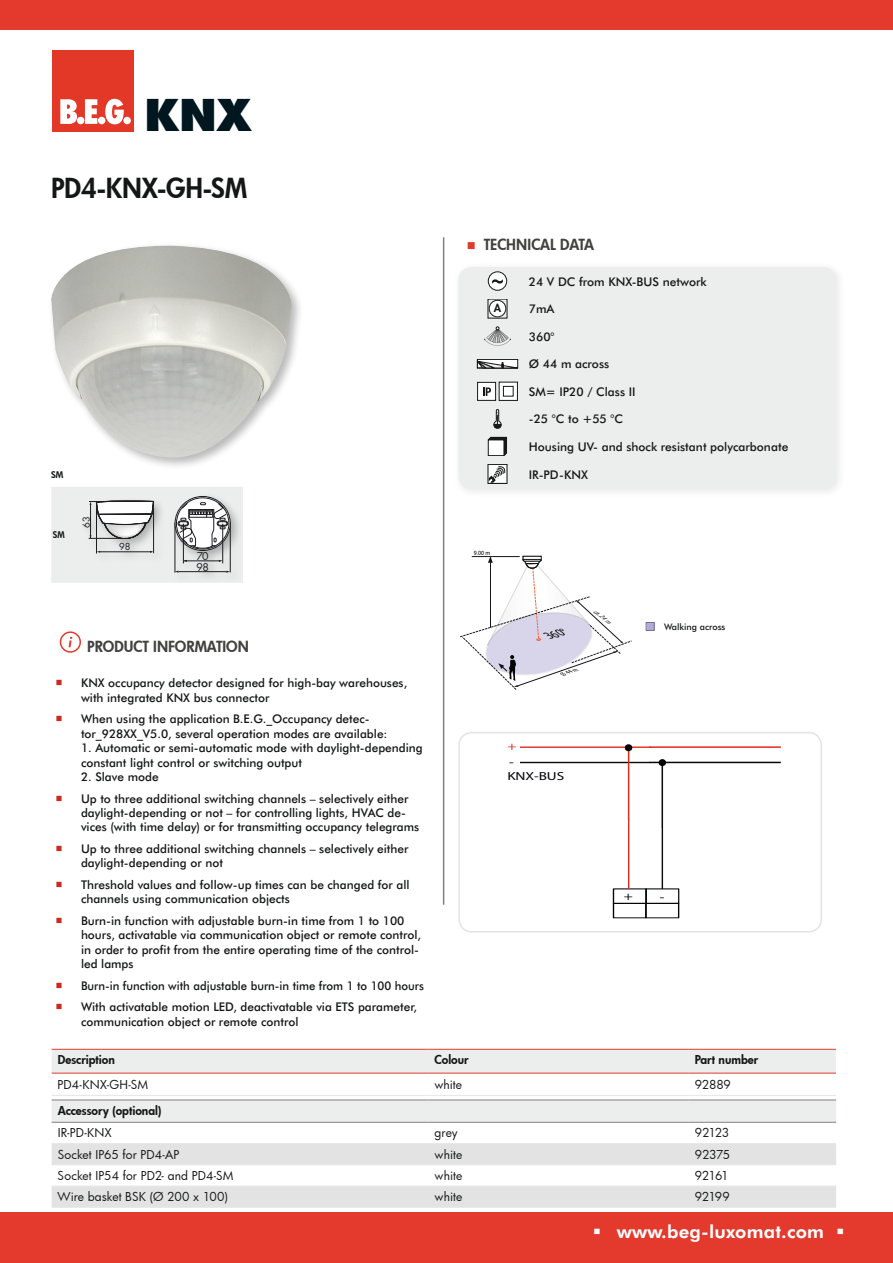
<style>
.page{position:relative;width:893px;height:1263px;background:#fff}
.page>*{position:absolute;margin:0;border:0;box-sizing:border-box;transform-origin:0 0}
.t1{font:800 42.6px "Futura";color:#00171f}
.t2{font:800 27px "Futura";color:#151616}
.t3{font:800 18px "Futura BT";letter-spacing:.01em;color:#fff}
.t4{font:800 15px "Futura";color:#414140}
.Absatzformat_3{font:500 12px/14.4px "Futura BT";color:#151616}
.t5{font:12px "Futura";color:#151616}
.Absatzformat_3-2{font:500 12px "Futura BT";color:#151616;scale:.95 1}
.t6{font:800 12px/22.4px "Futura";color:#151616}
.t7{font:11.7px "Myriad Pro";color:#010307;scale:1.3 1}
.t8{font:11.7px/16px "Myriad Pro";color:#df2d1f;scale:1.3 1}
.t9{font:italic 11.25px "Frutiger";color:#000}
.t10{font:800 10.8px "Futura";color:#171818}
.t11{font:10.5px/10.8px "Futura";color:#1c1c1f}
.t12{font:9.45px "Futura";color:#1d1d20}
.t13{font:500 9px "Futura BT";color:#151616}
.t14{font:800 9px "Futura";color:#151616}
.t15{font:800 9px "Futura";color:#151616;scale:.96 1}
.t16{font:6.3px "Frutiger";color:#000;scale:.92 1}
.t17{font:italic 5.7px "Frutiger";color:#000}
.t18{font:italic 5.55px "Frutiger";color:#000}
.s1{color:#e4392d}
.s2{font-family:"Minion Pro";font-weight:400;font-size:18px;color:#cb2b1e}
.s3{font-weight:400}
.s4{color:#010307}
</style>
<div class="page">
<div style="left:0;top:1212px;width:893px;height:51px;background:#e4392d"></div>
<div style="left:0;top:0;width:893px;height:30px;background:#e4392d"></div>
<div style="left:452px;top:261px;width:394px;height:238px;background:#fafafa"></div>
<div style="left:458px;top:267px;width:378px;height:222px;background:#eceded;border-radius:13px"></div>
<svg style="left:476px;top:271px;width:43px;height:213px"></svg>
<div style="left:488px;top:272px;width:19px;height:18px;background:#fff;border-radius:50%"></div>
<div style="left:488px;top:271px;width:19px;height:20px;border:1px solid #171818;border-radius:50%"></div>
<svg style="left:492px;top:279px;width:11px;height:5px"></svg>
<div style="left:489px;top:300px;width:17px;height:17px;background:#fff;border-radius:50%"></div>
<div style="left:489px;top:300px;width:17px;height:17px;border:1px solid #171818;border-radius:50%"></div>
<div style="left:488px;top:299px;width:19px;height:19px;border:1px solid #171818"></div>
<svg style="left:484px;top:327px;width:27px;height:19px"></svg>
<svg style="left:477px;top:359px;width:41px;height:9px"></svg>
<div style="left:478px;top:382px;width:18px;height:18px;background:#fff"></div>
<div style="left:477px;top:382px;width:19px;height:19px;border:1px solid #171818"></div>
<svg style="left:483px;top:387px;width:8px;height:9px"></svg>
<svg style="left:501px;top:384px;width:15px;height:15px"></svg>
<div style="left:499px;top:382px;width:19px;height:19px;border:1px solid #171818"></div>
<div style="left:503px;top:386px;width:10px;height:10px;background:#fff"></div>
<div style="left:503px;top:386px;width:10px;height:10px;border:1px solid #171818"></div>
<svg style="left:494px;top:409px;width:7px;height:19px"></svg>
<svg style="left:488px;top:437px;width:19px;height:19px"></svg>
<div style="left:488px;top:440px;width:16px;height:16px;background:#fff"></div>
<div style="left:488px;top:440px;width:16px;height:16px;border:1px solid #171818"></div>
<svg style="left:490px;top:466px;width:15px;height:15px"></svg>
<div style="left:488px;top:464px;width:19px;height:19px;border:1px solid #171818"></div>
<svg style="left:460px;top:556px;width:172px;height:134px"></svg>
<svg style="left:646px;top:622px;width:8px;height:8px"></svg>
<svg style="left:520px;top:744px;width:261px;height:174px"></svg>
<div style="left:458px;top:732px;width:364px;height:200px;border:2px solid #e3e3e3;border-radius:13px"></div>
<div style="left:48px;top:242px;width:256px;height:228px;background:#151616;opacity:.3"></div>
<img style="left:51px;top:246px;width:240px;height:212px">
<svg style="left:51px;top:487px;width:192px;height:96px;background:#d9dada"></svg>
<div style="left:60px;top:631px;width:21px;height:22px;border:2px solid #e4392d;border-radius:50%"></div>
<svg style="left:69px;top:637px;width:3px;height:10px"></svg>
<svg style="left:52px;top:1049px;width:784px;height:73px"></svg>
<svg style="left:52px;top:1144px;width:784px;height:63px;fill:#e3e3e3"></svg>
<hr style="left:52px;top:1143px;width:377px;height:1px;background:#e6e7e7">
<hr style="left:429px;top:1143px;width:260px;height:1px;background:#e6e7e7">
<hr style="left:689px;top:1143px;width:147px;height:1px;background:#e6e7e7">
<hr style="left:52px;top:1164px;width:377px;height:1px;background:#e6e7e7">
<hr style="left:429px;top:1164px;width:260px;height:1px;background:#e6e7e7">
<hr style="left:689px;top:1164px;width:147px;height:1px;background:#e6e7e7">
<hr style="left:52px;top:1186px;width:377px;height:1px;background:#e6e7e7">
<hr style="left:429px;top:1186px;width:260px;height:1px;background:#e6e7e7">
<hr style="left:689px;top:1186px;width:147px;height:1px;background:#e6e7e7">
<hr style="left:52px;top:1207px;width:377px;height:1px;background:#e6e7e7">
<hr style="left:429px;top:1207px;width:260px;height:1px;background:#e6e7e7">
<hr style="left:689px;top:1207px;width:147px;height:1px;background:#e6e7e7">
<hr style="left:52px;top:1099px;width:377px;height:1px;background:#818281">
<hr style="left:429px;top:1099px;width:260px;height:1px;background:#818281">
<hr style="left:689px;top:1099px;width:147px;height:1px;background:#818281">
<hr style="left:52px;top:1122px;width:377px;height:1px;background:#818281">
<hr style="left:429px;top:1122px;width:260px;height:1px;background:#818281">
<hr style="left:689px;top:1122px;width:147px;height:1px;background:#818281">
<hr style="left:443px;top:237px;width:1px;height:668px;background:#818281">
<div style="left:52px;top:50px;width:82px;height:82px;background:#e33728"></div>
<svg style="left:60px;top:99px;width:17px;height:25px"></svg>
<div style="left:77px;top:117px;width:7px;height:7px;background:#fff;border-radius:50%"></div>
<svg style="left:85px;top:99px;width:12px;height:25px"></svg>
<div style="left:98px;top:117px;width:7px;height:7px;background:#fff;border-radius:50%"></div>
<svg style="left:105px;top:99px;width:19px;height:25px"></svg>
<div style="left:123px;top:117px;width:8px;height:7px;background:#fff;border-radius:50%"></div>
<p class="t1" style="left:144px;top:89px;width:109px">KNX</p>
<p class="t2" style="left:51px;top:169px;width:197px">PD4-KNX-GH-SM</p>
<p class="t14" style="left:51px;top:468px;width:14px">SM</p>
<p class="t15" style="left:53px;top:529px;width:14px">SM</p>
<p class="t12" style="left:80px;top:528px;width:13px;rotate:-90deg">63</p>
<p class="t12" style="left:119px;top:540px;width:13px">98</p>
<p class="t11" style="left:197px;top:550px;width:14px">70<br>98</p>
<p class="t4" style="left:467px;top:235px;width:129px"><span class="s1">■</span> TECHNICAL DATA</p>
<p class="Absatzformat_3" style="left:529px;top:274px;width:179px">24 V DC from KNX-BUS network</p>
<p class="t10" style="left:494px;top:301px;width:9px">A</p>
<p class="Absatzformat_3" style="left:529px;top:302px;width:27px">7mA</p>
<p class="Absatzformat_3" style="left:529px;top:329px;width:27px">360°</p>
<p class="Absatzformat_3" style="left:529px;top:357px;width:82px">Ø 44 m across</p>
<p class="Absatzformat_3" style="left:529px;top:384px;width:108px">SM= IP20 / Class II</p>
<p class="Absatzformat_3" style="left:529px;top:412px;width:96px">-25 °C to +55 °C</p>
<p class="Absatzformat_3" style="left:529px;top:439px;width:261px">Housing UV- and shock resistant polycarbonate</p>
<p class="Absatzformat_3" style="left:529px;top:467px;width:61px">IR-PD-KNX</p>
<p class="t16" style="left:474px;top:549px;width:19px">9.00 m</p>
<p class="t17" style="left:596px;top:607px;width:21px;rotate:39deg">ca. 24 m</p>
<p class="t13" style="left:664px;top:621px;width:63px">Walking across</p>
<p class="t9" style="left:547px;top:629px;width:22px;rotate:-15deg">360°</p>
<p class="t4" style="left:87px;top:636px;width:163px">PRODUCT INFORMATION</p>
<p class="Absatzformat_3" style="left:81px;top:676px;width:328px;text-indent:-26px"><span class="s2">■</span> KNX occupancy detector designed for high-bay warehouses, with integrated KNX bus connector</p>
<p class="Absatzformat_3" style="left:81px;top:712px;width:308px;text-indent:-26px"><span class="s2">■</span> When using the application B.E.G._Occupancy detec&shy;tor_928XX_V5.0, several operation modes are available:</p>
<p class="Absatzformat_3" style="left:81px;top:740px;width:343px">1. Automatic or semi-automatic mode with daylight-depending constant light control or switching output</p>
<p class="Absatzformat_3" style="left:81px;top:769px;width:79px">2. Slave mode</p>
<p class="Absatzformat_3" style="left:81px;top:791px;width:340px;text-indent:-26px"><span class="s2">■</span> Up to three additional switching channels – selectively either daylight-depending or not – for controlling lights, HVAC de&shy;vices (with time delay) or for transmitting occupancy telegrams</p>
<p class="Absatzformat_3" style="left:81px;top:841px;width:329px;text-indent:-26px"><span class="s2">■</span> Up to three additional switching channels – selectively either daylight-depending or not</p>
<p class="Absatzformat_3" style="left:81px;top:877px;width:330px;text-indent:-26px"><span class="s2">■</span> Threshold values and follow-up times can be changed for all channels using communication objects</p>
<p class="Absatzformat_3" style="left:81px;top:913px;width:342px;text-indent:-26px"><span class="s2">■</span> Burn-in function with adjustable burn-in time from 1 to 100 hours, activatable via communication object or remote control, in order to profit from the entire operating time of the control&shy;led lamps</p>
<p class="Absatzformat_3-2" style="left:55px;top:978px;width:389px"><span class="s2">■</span> Burn-in function with adjustable burn-in time from 1 to 100 hours</p>
<p class="Absatzformat_3" style="left:81px;top:1000px;width:338px;text-indent:-26px"><span class="s2">■</span> With activatable motion LED, deactivatable via ETS parameter, communication object or remote control</p>
<p class="t6" style="left:58px;top:1048px;width:59px">Description</p>
<p class="t6" style="left:435px;top:1048px;width:36px">Colour</p>
<p class="t6" style="left:695px;top:1048px;width:65px">Part number</p>
<p class="t5" style="left:58px;top:1076px;width:92px">PD4-KNX-GH-SM</p>
<p class="t5" style="left:435px;top:1076px;width:29px">white</p>
<p class="t5" style="left:695px;top:1076px;width:38px">92889</p>
<p class="t6" style="left:58px;top:1099px;width:105px">Accessory (optional)<br><span class="s3">IR-PD-KNX</span></p>
<p class="t18" style="left:562px;top:671px;width:18px;rotate:-19deg">Ø 44 m</p>
<p class="t8" style="left:507px;top:738px;width:8px">+ <span class="s4">-</span></p>
<p class="t7" style="left:507px;top:769px;width:45px">KNX-BUS</p>
<p class="t7" style="left:624px;top:889px;width:8px">+</p>
<p class="t7" style="left:660px;top:890px;width:5px">-</p>
<p class="t5" style="left:435px;top:1125px;width:25px">grey</p>
<p class="t5" style="left:695px;top:1125px;width:36px">92123</p>
<p class="t5" style="left:58px;top:1146px;width:123px">Socket IP65 for PD4-AP</p>
<p class="t5" style="left:435px;top:1146px;width:29px">white</p>
<p class="t5" style="left:695px;top:1146px;width:37px">92375</p>
<p class="t5" style="left:58px;top:1167px;width:177px">Socket IP54 for PD2- and PD4-SM</p>
<p class="t5" style="left:435px;top:1167px;width:29px">white</p>
<p class="t5" style="left:695px;top:1167px;width:35px">92161</p>
<p class="t5" style="left:58px;top:1189px;width:172px">Wire basket BSK (Ø 200 x 100)</p>
<p class="t5" style="left:435px;top:1189px;width:29px">white</p>
<p class="t5" style="left:695px;top:1189px;width:37px">92199</p>
<h3 class="t3" style="left:593px;top:1221px;width:253px">▪ www.beg-luxomat.com ▪</h3>
</div>
